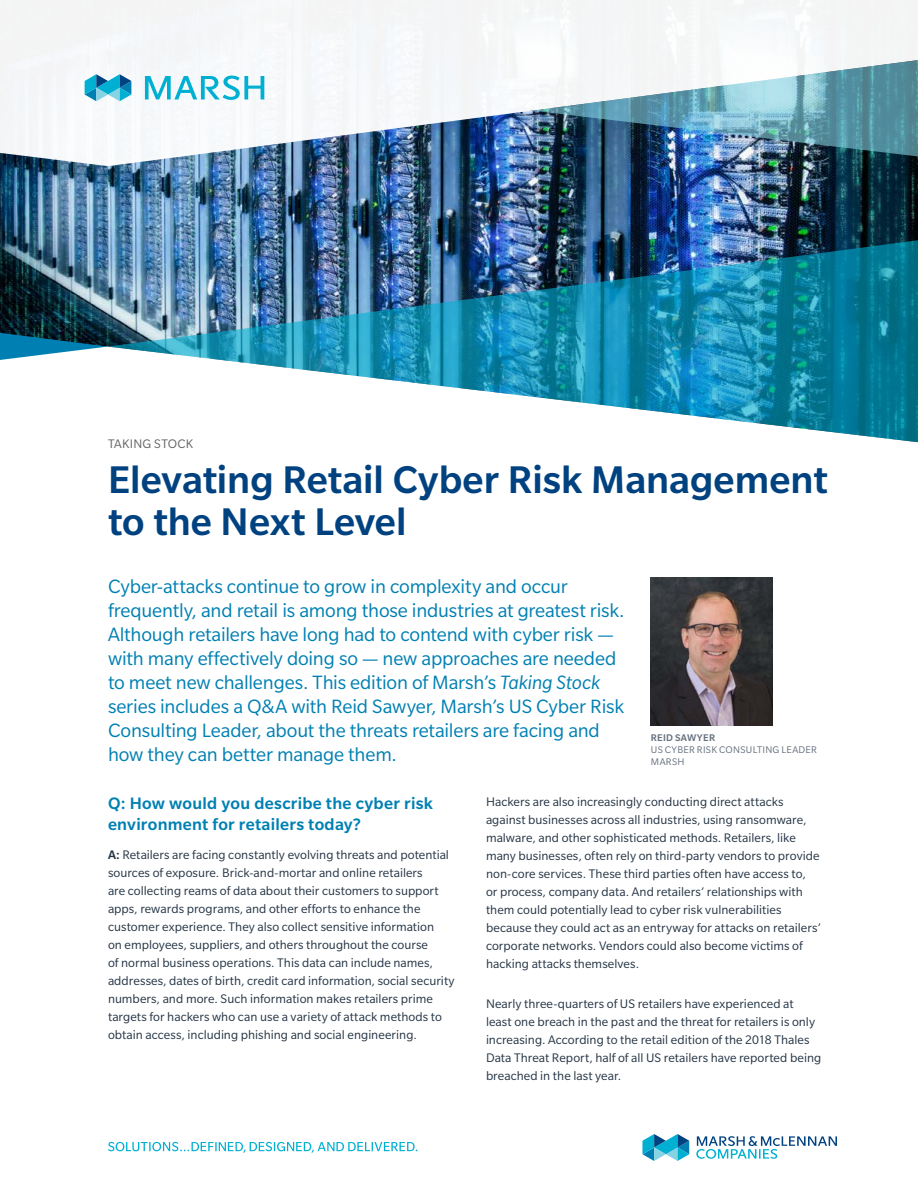
<style>
.page{position:relative;width:918px;height:1188px;background:#fff}
.page>*{position:absolute;margin:0;border:0;box-sizing:border-box;transform-origin:0 0}
.t1{font:500 42px/42px "Slate Pro";color:#004280}
.t2{font:21px/24px "Slate Pro";letter-spacing:-.01em;color:#0080b2}
.t3{font:500 18px/21px "Slate Pro";letter-spacing:.015em;color:#0080b2}
.t4{font:13.5px/18px "Slate Pro";letter-spacing:.005em;color:#243444}
.t5{font:13.5px "Slate Pro";letter-spacing:.02em;color:#636466}
.t6{font:10.5px/12px "Slate Pro";letter-spacing:.03em;color:#65707e}
.t7{font:500 10.5px "Slate Pro";letter-spacing:.03em;color:#65707e}
.s1{font-style:italic}
.s2{font-weight:500}
</style>
<div class="page">
<img style="left:0;top:166px;width:918px;height:165px">
<svg style="left:0;top:0;width:918px;height:166px;fill:#f4f6f7"></svg>
<img style="left:532px;top:58px;width:386px;height:100px">
<svg style="left:0;top:331px;width:108px;height:29px"></svg>
<img style="left:108px;top:238px;width:810px;height:205px">
<svg style="left:696px;top:1136px;width:141px;height:23px"></svg>
<svg style="left:642px;top:1134px;width:47px;height:27px"></svg>
<svg style="left:108px;top:1142px;width:309px;height:11px"></svg>
<svg style="left:85px;top:74px;width:46px;height:27px"></svg>
<svg style="left:145px;top:76px;width:119px;height:24px"></svg>
<img style="left:651px;top:578px;width:121px;height:148px">
<p class="t5" style="left:108px;top:437px;width:87px">TAKING STOCK</p>
<h1 class="t1" style="left:108px;top:458px;width:721px">Elevating Retail Cyber Risk Management to the Next Level</h1>
<p class="t2" style="left:108px;top:574px;width:518px">Cyber-attacks continue to grow in complexity and occur frequently, and retail is among those industries at greatest risk.<br>Although retailers have long had to contend with cyber risk — with many effectively doing so — new approaches are needed to meet new challenges. This edition of Marsh’s <span class="s1">Taking Stock </span>series includes a Q&amp;A with Reid Sawyer, Marsh’s US Cyber Risk Consulting Leader, about the threats retailers are facing and how they can better manage them.</p>
<h3 class="t3" style="left:108px;top:793px;width:326px">Q: How would you describe the cyber risk environment for retailers today?</h3>
<p class="t4" style="left:108px;top:845px;width:348px"><span class="s2">A:</span> Retailers are facing constantly evolving threats and potential sources of exposure. Brick-and-mortar and online retailers<br>are collecting reams of data about their customers to support apps, rewards programs, and other efforts to enhance the customer experience. They also collect sensitive information<br>on employees, suppliers, and others throughout the course<br>of normal business operations. This data can include names, addresses, dates of birth, credit card information, social security numbers, and more. Such information makes retailers prime targets for hackers who can use a variety of attack methods to obtain access, including phishing and social engineering.</p>
<p class="t7" style="left:651px;top:732px;width:66px">REID SAWYER</p>
<p class="t6" style="left:651px;top:744px;width:168px">US CYBER RISK CONSULTING LEADER<br>MARSH</p>
<p class="t4" style="left:486px;top:793px;width:336px">Hackers are also increasingly conducting direct attacks against businesses across all industries, using ransomware, malware, and other sophisticated methods. Retailers, like many businesses, often rely on third-party vendors to provide non-core services. These third parties often have access to,<br>or process, company data. And retailers’ relationships with them could potentially lead to cyber risk vulnerabilities because they could act as an entryway for attacks on retailers’ corporate networks. Vendors could also become victims of hacking attacks themselves.</p>
<p class="t4" style="left:486px;top:994px;width:337px">Nearly three-quarters of US retailers have experienced at least one breach in the past and the threat for retailers is only increasing. According to the retail edition of the 2018 Thales Data Threat Report, half of all US retailers have reported being breached in the last year.</p>
</div>
